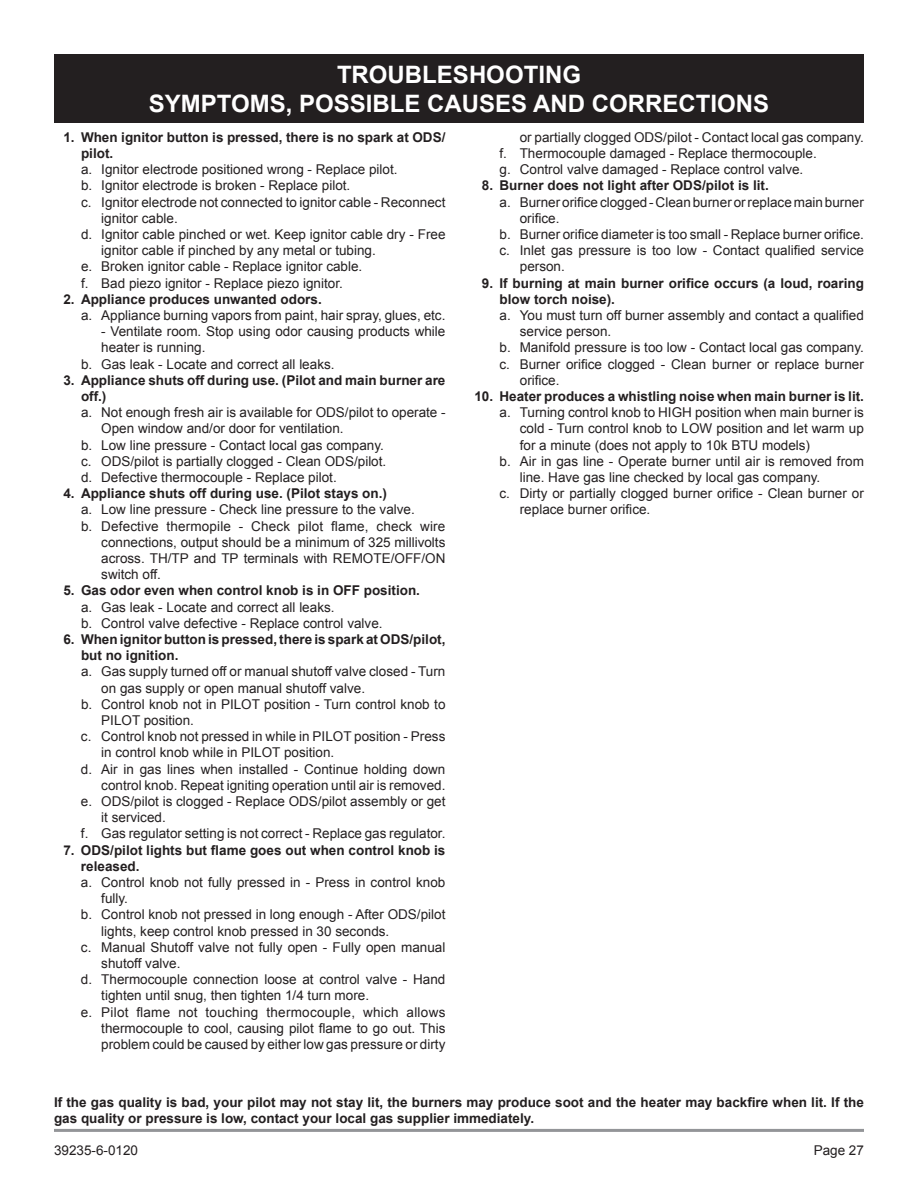
<style>
.page{position:relative;width:918px;height:1188px;background:#fff}
.page>*{position:absolute;margin:0;border:0;box-sizing:border-box;transform-origin:0 0}
.t1{font:700 24px/28.8px "Arial";color:#fff;text-align:center}
.t2{font:13.5px/16.2px "Arial";color:#231f20}
.t3{font:700 13.5px/16.2px "Arial";color:#231f20}
.t4{font:13.5px "Arial";letter-spacing:.02em;color:#231f20}
</style>
<div class="page">
<hr style="left:54px;top:1129px;width:810px;height:3px;background:#939598">
<div style="left:54px;top:54px;width:810px;height:69px;background:#231f20"></div>
<h1 class="t1" style="left:149px;top:61px;width:622px">TROUBLESHOOTING<br>SYMPTOMS, POSSIBLE CAUSES AND CORRECTIONS</h1>
<p class="t3" style="left:81px;top:129px;width:366px;text-indent:-18px">1. When ignitor button is pressed, there is no spark at ODS/ pilot.</p>
<p class="t2" style="left:81px;top:162px;width:318px">a. Ignitor electrode positioned wrong - Replace pilot.</p>
<p class="t2" style="left:81px;top:178px;width:271px">b. Ignitor electrode is broken - Replace pilot.</p>
<p class="t2" style="left:81px;top:194px;width:366px">c. Ignitor electrode not connected to ignitor cable - Reconnect</p>
<p class="t2" style="left:101px;top:210px;width:78px">ignitor cable.</p>
<p class="t2" style="left:81px;top:226px;width:366px">d. Ignitor cable pinched or wet. Keep ignitor cable dry - Free</p>
<p class="t2" style="left:101px;top:243px;width:276px">ignitor cable if pinched by any metal or tubing.</p>
<p class="t2" style="left:81px;top:259px;width:283px">e. Broken ignitor cable - Replace ignitor cable.</p>
<p class="t2" style="left:81px;top:275px;width:263px">f. Bad piezo ignitor - Replace piezo ignitor.</p>
<p class="t3" style="left:63px;top:291px;width:260px">2. Appliance produces unwanted odors.</p>
<p class="t2" style="left:81px;top:307px;width:366px">a. Appliance burning vapors from paint, hair spray, glues, etc.</p>
<p class="t2" style="left:101px;top:324px;width:346px">- Ventilate room. Stop using odor causing products while</p>
<p class="t2" style="left:101px;top:340px;width:106px">heater is running.</p>
<p class="t2" style="left:81px;top:356px;width:255px">b. Gas leak - Locate and correct all leaks.</p>
<p class="t3" style="left:81px;top:372px;width:366px;text-indent:-18px">3. Appliance shuts off during use. (Pilot and main burner are off.)</p>
<p class="t2" style="left:81px;top:405px;width:366px">a. Not enough fresh air is available for ODS/pilot to operate -</p>
<p class="t2" style="left:101px;top:421px;width:244px">Open window and/or door for ventilation.</p>
<p class="t2" style="left:81px;top:437px;width:304px">b. Low line pressure - Contact local gas company.</p>
<p class="t2" style="left:81px;top:453px;width:307px">c. ODS/pilot is partially clogged - Clean ODS/pilot.</p>
<p class="t2" style="left:81px;top:469px;width:257px">d. Defective thermocouple - Replace pilot.</p>
<p class="t3" style="left:63px;top:486px;width:325px">4. Appliance shuts off during use. (Pilot stays on.)</p>
<p class="t2" style="left:81px;top:502px;width:335px">a. Low line pressure - Check line pressure to the valve.</p>
<p class="t2" style="left:81px;top:518px;width:366px">b. Defective thermopile - Check pilot flame, check wire</p>
<p class="t2" style="left:101px;top:534px;width:346px">connections, output should be a minimum of 325 millivolts</p>
<p class="t2" style="left:101px;top:550px;width:346px">across. TH/TP and TP terminals with REMOTE/OFF/ON</p>
<p class="t2" style="left:101px;top:567px;width:61px">switch off.</p>
<p class="t3" style="left:63px;top:583px;width:358px">5. Gas odor even when control knob is in OFF position.</p>
<p class="t2" style="left:81px;top:599px;width:303px">a. Gas leak - Locate and correct all leaks.<br>b. Control valve defective - Replace control valve.</p>
<p class="t3" style="left:81px;top:632px;width:366px;text-indent:-18px">6. When ignitor button is pressed, there is spark at ODS/pilot, but no ignition.</p>
<p class="t2" style="left:81px;top:664px;width:366px">a. Gas supply turned off or manual shutoff valve closed - Turn</p>
<p class="t2" style="left:101px;top:680px;width:265px">on gas supply or open manual shutoff valve.</p>
<p class="t2" style="left:81px;top:696px;width:366px">b. Control knob not in PILOT position - Turn control knob to</p>
<p class="t2" style="left:101px;top:712px;width:18px">Pilot</p>
<p class="t2" style="left:144px;top:712px;width:52px">position.</p>
<p class="t2" style="left:81px;top:729px;width:366px">c. Control knob not pressed in while in PILOT position - Press</p>
<p class="t2" style="left:101px;top:745px;width:235px">in control knob while in PILOT position.</p>
<p class="t2" style="left:81px;top:761px;width:366px">d. Air in gas lines when installed - Continue holding down</p>
<p class="t2" style="left:101px;top:777px;width:346px">control knob. Repeat igniting operation until air is removed.</p>
<p class="t2" style="left:81px;top:793px;width:366px">e. ODS/pilot is clogged - Replace ODS/pilot assembly or get</p>
<p class="t2" style="left:101px;top:810px;width:66px">it serviced.</p>
<p class="t2" style="left:81px;top:826px;width:366px">f. Gas regulator setting is not correct - Replace gas regulator.</p>
<p class="t3" style="left:81px;top:842px;width:366px;text-indent:-18px">7. ODS/pilot lights but flame goes out when control knob is released.</p>
<p class="t2" style="left:81px;top:874px;width:366px">a. Control knob not fully pressed in - Press in control knob</p>
<p class="t2" style="left:101px;top:891px;width:28px">fully.</p>
<p class="t2" style="left:81px;top:907px;width:366px">b. Control knob not pressed in long enough - After ODS/pilot</p>
<p class="t2" style="left:101px;top:923px;width:290px">lights, keep control knob pressed in 30 seconds.</p>
<p class="t2" style="left:81px;top:939px;width:366px">c. Manual Shutoff valve not fully open - Fully open manual</p>
<p class="t2" style="left:101px;top:955px;width:81px">shutoff valve.</p>
<p class="t2" style="left:81px;top:972px;width:366px">d. Thermocouple connection loose at control valve - Hand</p>
<p class="t2" style="left:101px;top:988px;width:269px">tighten until snug, then tighten 1/4 turn more.</p>
<p class="t4" style="left:81px;top:1003px;width:366px">e. Pilot flame not touching thermocouple, which allows</p>
<p class="t2" style="left:101px;top:1020px;width:346px">thermocouple to cool, causing pilot flame to go out. This</p>
<p class="t2" style="left:101px;top:1036px;width:346px">problem could be caused by either low gas pressure or dirty</p>
<p class="t2" style="left:500px;top:129px;width:366px;text-indent:20px">or partially clogged ODS/pilot - Contact local gas company. f. Thermocouple damaged - Replace thermocouple.<br>g. Control valve damaged - Replace control valve.</p>
<p class="t3" style="left:482px;top:178px;width:288px">8. Burner does not light after ODS/pilot is lit.</p>
<p class="t2" style="left:500px;top:194px;width:366px">a. Burner orifice clogged - Clean burner or replace main burner</p>
<p class="t2" style="left:520px;top:210px;width:41px">orifice.</p>
<p class="t2" style="left:500px;top:226px;width:366px">b. Burner orifice diameter is too small - Replace burner orifice.</p>
<p class="t2" style="left:500px;top:243px;width:366px">c. Inlet gas pressure is too low - Contact qualified service</p>
<p class="t2" style="left:520px;top:259px;width:47px">person.</p>
<p class="t3" style="left:500px;top:275px;width:366px;text-indent:-18px">9. If burning at main burner orifice occurs (a loud, roaring blow torch noise).</p>
<p class="t2" style="left:500px;top:307px;width:366px">a. You must turn off burner assembly and contact a qualified</p>
<p class="t2" style="left:520px;top:324px;width:93px">service person.</p>
<p class="t2" style="left:500px;top:340px;width:366px">b. Manifold pressure is too low - Contact local gas company.</p>
<p class="t2" style="left:500px;top:356px;width:366px">c. Burner orifice clogged - Clean burner or replace burner</p>
<p class="t2" style="left:520px;top:372px;width:41px">orifice.</p>
<p class="t3" style="left:474px;top:389px;width:391px">10. Heater produces a whistling noise when main burner is lit.</p>
<p class="t2" style="left:500px;top:405px;width:366px">a. Turning control knob to HIGH position when main burner is</p>
<p class="t2" style="left:520px;top:421px;width:346px">cold - Turn control knob to LOW position and let warm up</p>
<p class="t2" style="left:520px;top:437px;width:292px">for a minute (does not apply to 10k BTU models)</p>
<p class="t2" style="left:500px;top:453px;width:366px">b. Air in gas line - Operate burner until air is removed from</p>
<p class="t2" style="left:520px;top:469px;width:302px">line. Have gas line checked by local gas company.</p>
<p class="t2" style="left:500px;top:486px;width:366px">c. Dirty or partially clogged burner orifice - Clean burner or</p>
<p class="t2" style="left:520px;top:502px;width:132px">replace burner orifice.</p>
<p class="t3" style="left:54px;top:1095px;width:812px">If the gas quality is bad, your pilot may not stay lit, the burners may produce soot and the heater may backfire when lit. If the gas quality or pressure is low, contact your local gas supplier immediately.</p>
<p class="t2" style="left:54px;top:1143px;width:86px">39235-6-0120</p>
<p class="t2" style="left:814px;top:1143px;width:52px">Page 27</p>
</div>
